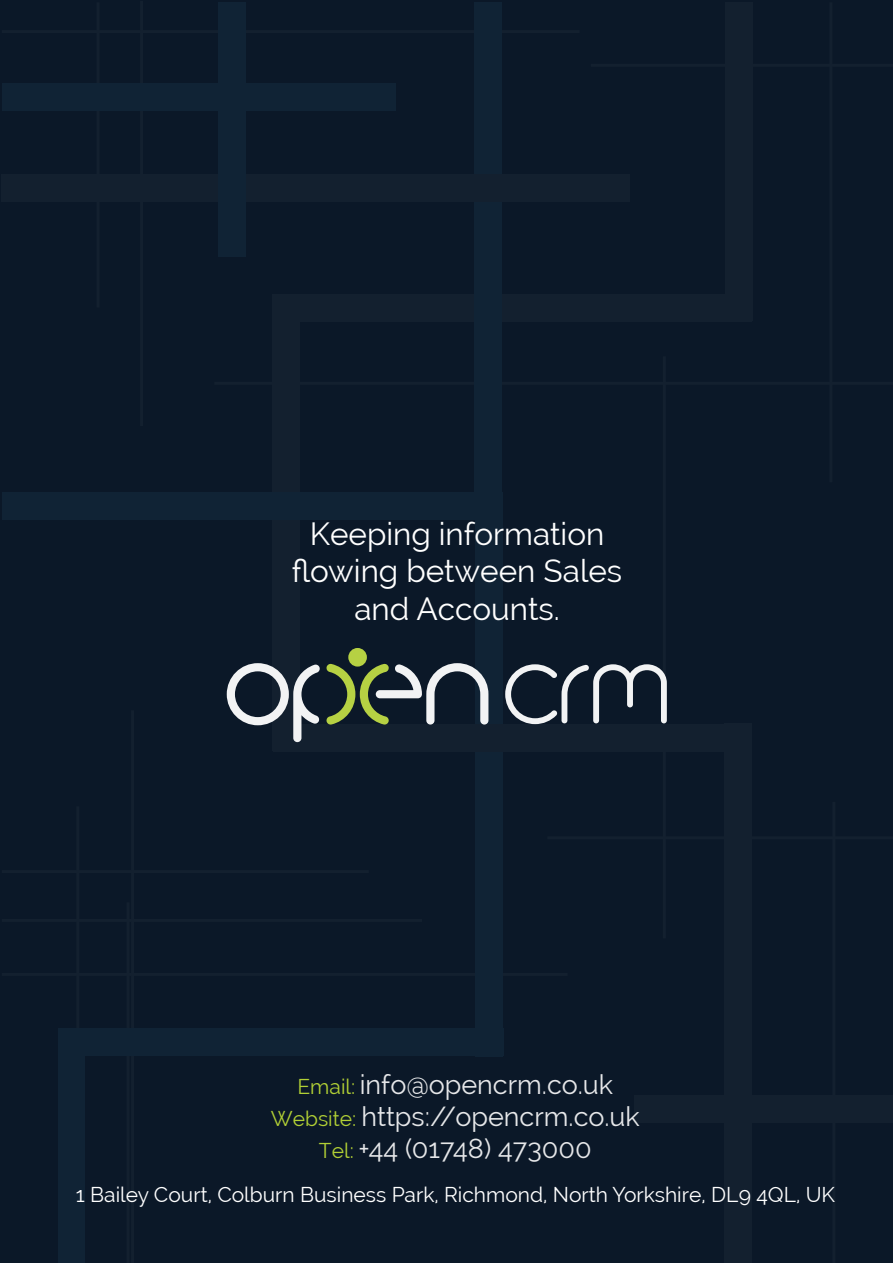
<style>
.page{position:relative;width:893px;height:1263px;background:#0b1828}
.page>*{position:absolute;margin:0;border:0;box-sizing:border-box;transform-origin:0 0}
.t1{font:31.5px/37.8px "Raleway";color:#fff;text-align:center}
.t2{font:27px/32.4px "Raleway";color:#e6e7e9;text-align:center}
.t3{font:21px "Raleway";color:#fff}
.s1{font-size:21px;color:#b1cf35}
</style>
<div class="page">
<hr style="left:97px;top:2px;width:3px;height:306px;background:#13202f">
<hr style="left:2px;top:30px;width:578px;height:3px;background:#13202f">
<hr style="left:140px;top:1px;width:3px;height:425px;background:#13202f">
<hr style="left:2px;top:973px;width:566px;height:3px;background:#13202f">
<hr style="left:2px;top:919px;width:420px;height:3px;background:#13202f">
<hr style="left:2px;top:870px;width:367px;height:3px;background:#13202f">
<hr style="left:131px;top:710px;width:3px;height:553px;background:#13202f">
<hr style="left:76px;top:806px;width:3px;height:457px;background:#13202f">
<hr style="left:127px;top:902px;width:3px;height:361px;background:#13202f">
<hr style="left:591px;top:64px;width:302px;height:3px;background:#13202f">
<hr style="left:829px;top:2px;width:3px;height:480px;background:#13202f">
<hr style="left:214px;top:382px;width:679px;height:3px;background:#13202f">
<hr style="left:663px;top:356px;width:3px;height:582px;background:#13202f">
<hr style="left:547px;top:836px;width:346px;height:3px;background:#13202f">
<hr style="left:832px;top:802px;width:3px;height:461px;background:#13202f">
<div style="left:58px;top:1028px;width:26px;height:235px;background:#102335"></div>
<div style="left:58px;top:1028px;width:446px;height:27px;background:#102335"></div>
<div style="left:475px;top:509px;width:27px;height:548px;background:#102335"></div>
<div style="left:724px;top:724px;width:27px;height:539px;background:#13202f"></div>
<div style="left:273px;top:725px;width:451px;height:27px;background:#13202f"></div>
<div style="left:273px;top:294px;width:27px;height:457px;background:#13202f"></div>
<div style="left:273px;top:294px;width:478px;height:27px;background:#13202f"></div>
<div style="left:726px;top:2px;width:27px;height:319px;background:#13202f"></div>
<div style="left:2px;top:492px;width:500px;height:27px;background:#102335"></div>
<div style="left:475px;top:2px;width:27px;height:491px;background:#102335"></div>
<div style="left:2px;top:175px;width:628px;height:27px;background:#13202f"></div>
<div style="left:2px;top:83px;width:394px;height:27px;background:#102335"></div>
<div style="left:218px;top:2px;width:27px;height:255px;background:#102335"></div>
<div style="left:634px;top:1095px;width:259px;height:27px;background:#13202f"></div>
<svg style="left:505px;top:664px;width:162px;height:60px"></svg>
<svg style="left:227px;top:648px;width:261px;height:94px"></svg>
<p class="t1" style="left:292px;top:514px;width:332px">Keeping information flowing between Sales and Accounts.</p>
<p class="t2" style="left:271px;top:1068px;width:370px"><span class="s1">Email:</span> info@opencrm.co.uk<br><span class="s1">Website:</span> https://opencrm.co.uk<br><span class="s1">Tel:</span> +44 (01748) 473000</p>
<p class="t3" style="left:76px;top:1182px;width:761px">1 Bailey Court, Colburn Business Park, Richmond, North Yorkshire, DL9 4QL, UK</p>
</div>
